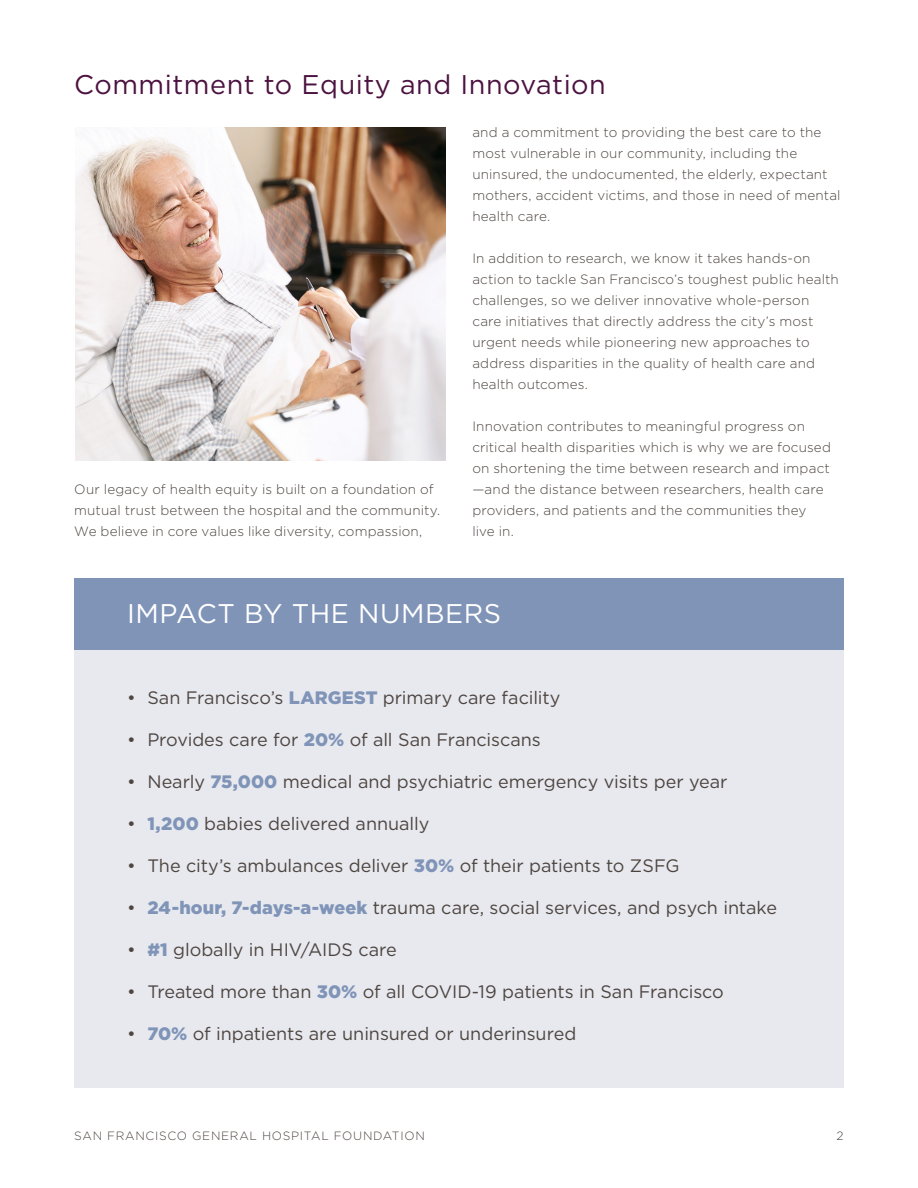
<style>
.page{position:relative;width:918px;height:1188px;background:#fff}
.page>*{position:absolute;margin:0;border:0;box-sizing:border-box;transform-origin:0 0}
.bigger_header{font:27px "Gotham";letter-spacing:.02em;color:#4c1240}
.bigger_header-2{font:27px "Gotham";letter-spacing:.02em;color:#fff}
.t1{font:18px "Gotham";letter-spacing:-.005em;color:#4e4540}
.body{font:300 13.5px/21px "Gotham";letter-spacing:.01em;color:#4e4540}
.t2{font:300 12px "Gotham";letter-spacing:.06em;color:#4e4540}
.s1{font-weight:900;color:#8094b8}
</style>
<div class="page">
<div style="left:74px;top:602px;width:769px;height:486px;background:#e7e9ef"></div>
<div style="left:74px;top:578px;width:769px;height:72px;background:#8094b8"></div>
<img style="left:76px;top:127px;width:370px;height:333px">
<p class="bigger_header" style="left:74px;top:69px;width:533px">Commitment to Equity and Innovation</p>
<p class="body" style="left:74px;top:479px;width:368px">Our legacy of health equity is built on a foundation of mutual trust between the hospital and the community.<br>We believe in core values like diversity, compassion,</p>
<p class="body" style="left:472px;top:122px;width:370px">and a commitment to providing the best care to the most vulnerable in our community, including the uninsured, the undocumented, the elderly, expectant mothers, accident victims, and those in need of mental health care.</p>
<p class="body" style="left:472px;top:248px;width:368px">In addition to research, we know it takes hands-on action to tackle San Francisco’s toughest public health challenges, so we deliver innovative whole-person care initiatives that directly address the city’s most urgent needs while pioneering new approaches to address disparities in the quality of health care and health outcomes.</p>
<p class="body" style="left:472px;top:416px;width:360px">Innovation contributes to meaningful progress on critical health disparities which is why we are focused on shortening the time between research and impact —and the distance between researchers, health care providers, and patients and the communities they live in.</p>
<p class="bigger_header-2" style="left:127px;top:599px;width:375px">IMPACT BY THE NUMBERS</p>
<p class="t1" style="left:127px;top:688px;width:435px">• San Francisco’s <span class="s1">LARGEST</span> primary care facility</p>
<p class="t1" style="left:127px;top:730px;width:415px">• Provides care for <span class="s1">20%</span> of all San Franciscans</p>
<p class="t1" style="left:127px;top:772px;width:602px">• Nearly <span class="s1">75,000</span> medical and psychiatric emergency visits per year</p>
<p class="t1" style="left:127px;top:814px;width:304px">• <span class="s1">1,200</span> babies delivered annually</p>
<p class="t1" style="left:127px;top:856px;width:554px">• The city’s ambulances deliver <span class="s1">30%</span> of their patients to ZSFG</p>
<p class="t1" style="left:127px;top:898px;width:651px">• <span class="s1">24-hour, 7-days-a-week</span> trauma care, social services, and psych intake</p>
<p class="t1" style="left:127px;top:940px;width:271px">• <span class="s1">#1</span> globally in HIV/AIDS care</p>
<p class="t1" style="left:127px;top:982px;width:598px">• Treated more than <span class="s1">30%</span> of all COVID-19 patients in San Francisco</p>
<p class="t1" style="left:127px;top:1024px;width:451px">• <span class="s1">70%</span> of inpatients are uninsured or underinsured</p>
<p class="t2" style="left:74px;top:1128px;width:352px">SAN FRANCISCO GENERAL HOSPITAL FOUNDATION</p>
<p class="t2" style="left:836px;top:1128px;width:9px">2</p>
</div>
